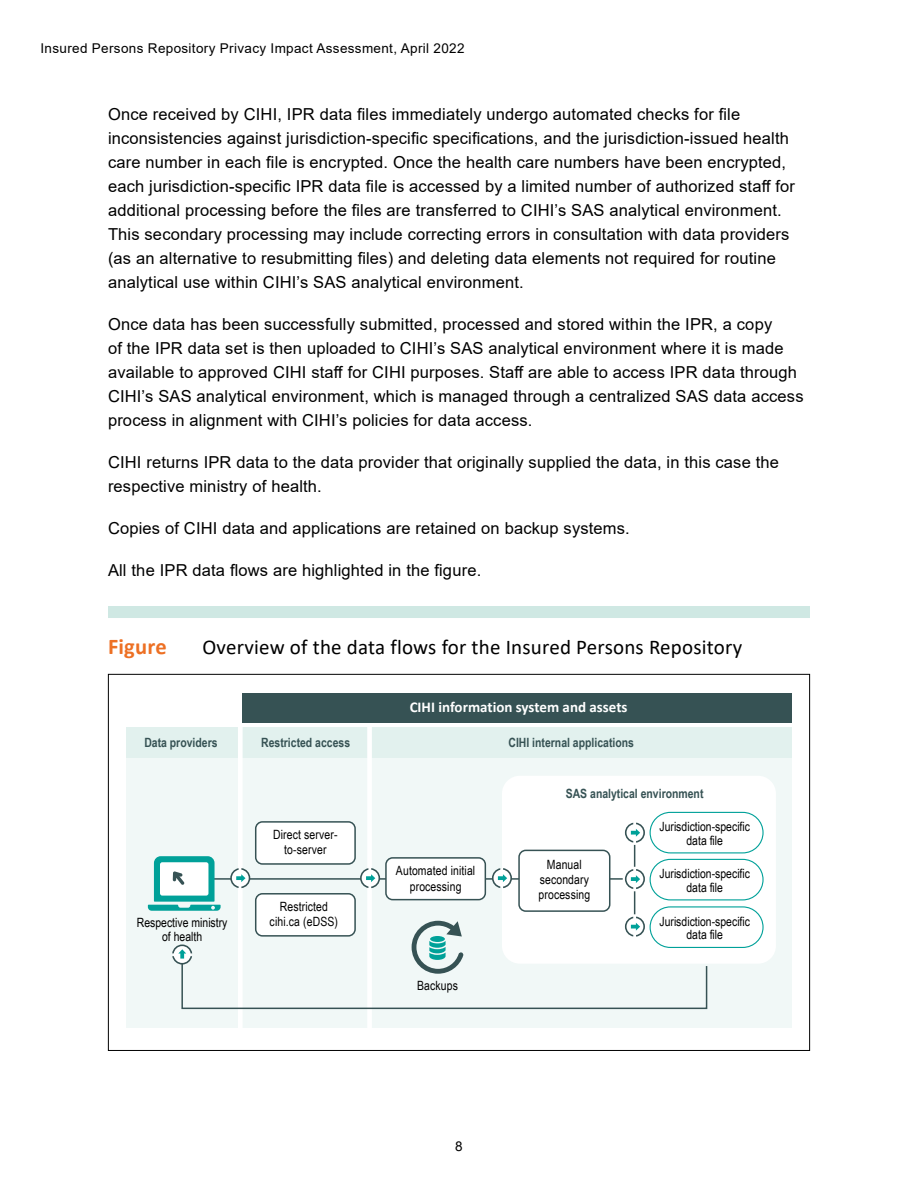
<style>
.page{position:relative;width:918px;height:1188px;background:#fff}
.page>*{position:absolute;margin:0;border:0;box-sizing:border-box;transform-origin:0 0}
.title_tableFR-wide{font:700 22.5px "Calibri";letter-spacing:.01em;color:#ed7024}
.title_tableFR-wide-2{font:21px "Calibri";letter-spacing:.01em;color:#000}
.body{font:16.5px/24px "Arial";letter-spacing:.01em;color:#000}
.t1{font:700 15px "Calibri";color:#fff}
.t2{font:13.5px "Arial";letter-spacing:.025em;color:#000}
.t3{font:12.75px/15.3px "Arial Narrow";color:#000;text-align:center}
.t4{font:700 12.75px "Arial Narrow";color:#365254}
</style>
<div class="page">
<div style="left:108px;top:606px;width:702px;height:12px;background:#cfe8e3"></div>
<div style="left:126px;top:728px;width:666px;height:300px;background:#f1f8f7"></div>
<div style="left:126px;top:728px;width:666px;height:30px;background:#e2f1ee"></div>
<div style="left:238px;top:684px;width:5px;height:344px;background:#fff"></div>
<div style="left:367px;top:724px;width:5px;height:314px;background:#fff"></div>
<div style="left:502px;top:776px;width:274px;height:188px;background:#fff;border-radius:18px"></div>
<div style="left:256px;top:822px;width:99px;height:42px;background:#fff;border-radius:7px"></div>
<div style="left:255px;top:821px;width:101px;height:44px;border:2px solid #365254;border-radius:7px"></div>
<div style="left:518px;top:850px;width:92px;height:62px;border:2px solid #365254;border-radius:7px"></div>
<div style="left:650px;top:812px;width:114px;height:41px;border:1px solid #00a199;border-radius:20px"></div>
<div style="left:650px;top:859px;width:114px;height:41px;border:1px solid #00a199;border-radius:20px"></div>
<div style="left:650px;top:906px;width:114px;height:42px;border:1px solid #00a199;border-radius:20px"></div>
<hr style="left:634px;top:830px;width:1px;height:100px;background:#365254">
<svg style="left:624px;top:822px;width:21px;height:23px"></svg>
<div style="left:243px;top:693px;width:549px;height:30px;background:#365254"></div>
<svg style="left:148px;top:856px;width:560px;height:154px"></svg>
<p class="t2" style="left:40px;top:38px;width:426px">Insured Persons Repository Privacy Impact Assessment, April 2022</p>
<p class="body" style="left:108px;top:102px;width:688px">Once received by CIHI, IPR data files immediately undergo automated checks for file inconsistencies against jurisdiction-specific specifications, and the jurisdiction-issued health care number in each file is encrypted. Once the health care numbers have been encrypted, each jurisdiction-specific IPR data file is accessed by a limited number of authorized staff for additional processing before the files are transferred to CIHI’s SAS analytical environment.<br>This secondary processing may include correcting errors in consultation with data providers (as an alternative to resubmitting files) and deleting data elements not required for routine analytical use within CIHI’s SAS analytical environment.</p>
<p class="body" style="left:108px;top:312px;width:697px">Once data has been successfully submitted, processed and stored within the IPR, a copy<br>of the IPR data set is then uploaded to CIHI’s SAS analytical environment where it is made available to approved CIHI staff for CIHI purposes. Staff are able to access IPR data through CIHI’s SAS analytical environment, which is managed through a centralized SAS data access process in alignment with CIHI’s policies for data access.</p>
<p class="body" style="left:108px;top:450px;width:673px">CIHI returns IPR data to the data provider that originally supplied the data, in this case the respective ministry of health.</p>
<p class="body" style="left:108px;top:516px;width:523px">Copies of CIHI data and applications are retained on backup systems.</p>
<p class="body" style="left:108px;top:558px;width:375px">All the IPR data flows are highlighted in the figure.</p>
<p class="title_tableFR-wide" style="left:108px;top:631px;width:60px">Figure</p>
<p class="title_tableFR-wide-2" style="left:202px;top:632px;width:541px">Overview of the data flows for the Insured Persons Repository</p>
<p class="t4" style="left:144px;top:733px;width:75px">Data providers</p>
<p class="t3" style="left:137px;top:915px;width:92px;line-height:13.6px">Respective ministry of health</p>
<p class="t1" style="left:410px;top:696px;width:219px">CIHI information system and assets</p>
<p class="t4" style="left:261px;top:733px;width:90px">Restricted access</p>
<p class="t4" style="left:508px;top:733px;width:127px">CIHI internal applications</p>
<p class="t3" style="left:273px;top:826px;width:66px">Direct server&shy;to-server</p>
<p class="t3" style="left:270px;top:898px;width:70px">Restricted cihi.ca (eDSS)</p>
<p class="t3" style="left:396px;top:863px;width:81px">Automated initial processing</p>
<p class="t3" style="left:417px;top:978px;width:42px">Backups</p>
<p class="t4" style="left:566px;top:784px;width:139px">SAS analytical environment</p>
<p class="t3" style="left:539px;top:856px;width:53px">Manual secondary processing</p>
<p class="t3" style="left:659px;top:819px;width:92px;line-height:13.6px">Jurisdiction-specific data file</p>
<p class="t3" style="left:659px;top:866px;width:92px;line-height:13.6px">Jurisdiction-specific data file</p>
<p class="t3" style="left:659px;top:914px;width:92px;line-height:13.6px">Jurisdiction-specific data file</p>
<p class="t2" style="left:455px;top:1137px;width:9px">8</p>
</div>
